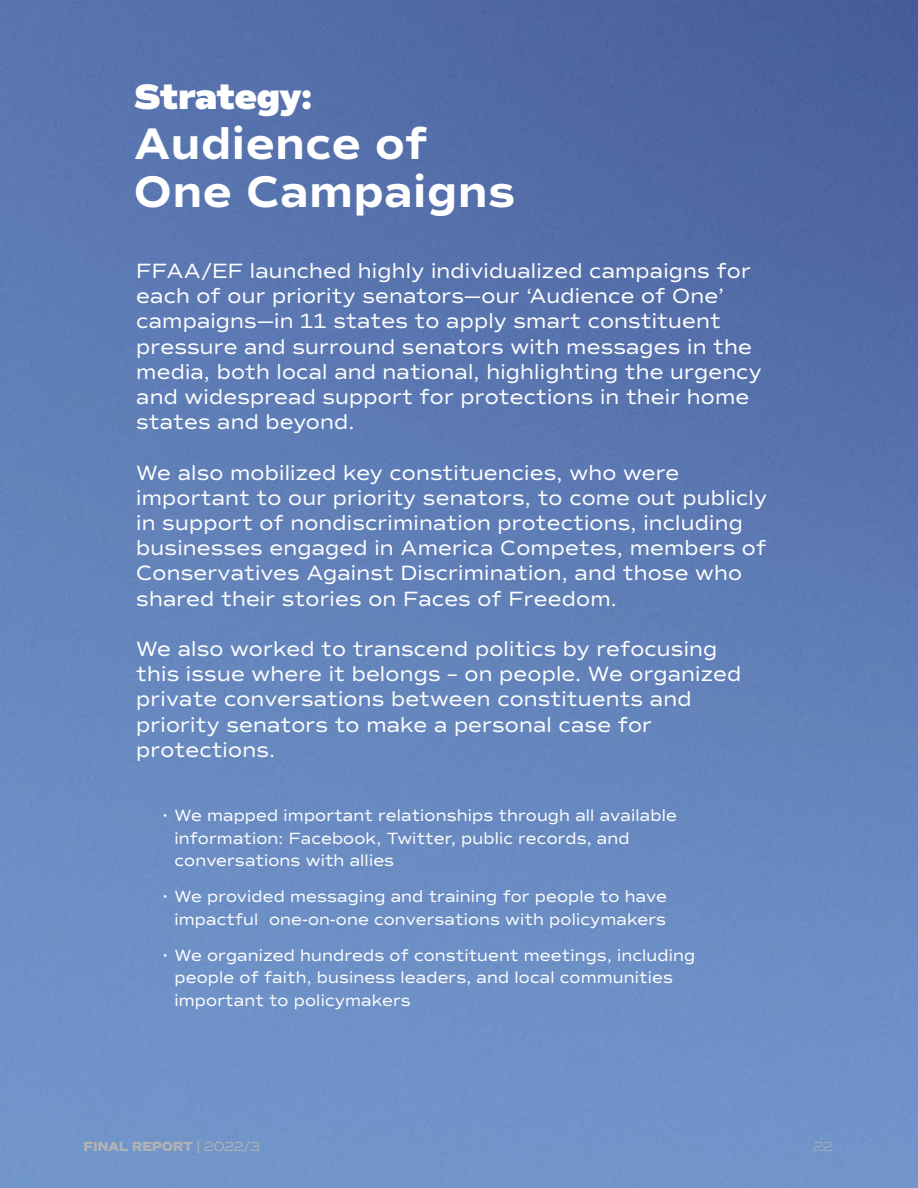
<style>
.page{position:relative;width:918px;height:1188px;background:#fff}
.page>*{position:absolute;margin:0;border:0;box-sizing:border-box;transform-origin:0 0}
.t1{font:700 45px/48px "Commuters Sans";letter-spacing:.01em;color:#fff}
.t2{font:800 36px "Commuters Sans";letter-spacing:-.03em;color:#fff}
.t3{font:21px/25.2px "Commuters Sans";letter-spacing:.01em;color:#fff}
.t4{font:16.5px/22.5px "Commuters Sans";letter-spacing:.01em;color:#fff}
.t5{font:800 13.5px "Commuters Sans";letter-spacing:-.03em;color:#b1b3b5}
.t6{font:300 13.5px "Commuters Sans";color:#b1b3b5}
.s1{font-weight:400}
</style>
<div class="page">
<img style="left:0;top:0;width:918px;height:1188px">
<h2 class="t2" style="left:134px;top:75px;width:180px">Strategy:</h2>
<h1 class="t1" style="left:134px;top:120px;width:383px">Audience of<br>One Campaigns</h1>
<p class="t3" style="left:136px;top:258px;width:627px">FFAA/EF launched highly individualized campaigns for each of our priority senators—our ‘Audience of One’ campaigns—in 11 states to apply smart constituent pressure and surround senators with messages in the media, both local and national, highlighting the urgency and widespread support for protections in their home states and beyond.</p>
<p class="t3" style="left:136px;top:460px;width:632px">We also mobilized key constituencies, who were important to our priority senators, to come out publicly in support of nondiscrimination protections, including businesses engaged in America Competes, members of Conservatives Against Discrimination, and those who shared their stories on Faces of Freedom.</p>
<p class="t3" style="left:136px;top:636px;width:607px">We also worked to transcend politics by refocusing this issue where it belongs – on people. We organized private conversations between constituents and priority senators to make a personal case for protections.</p>
<p class="t4" style="left:175px;top:804px;width:504px;text-indent:-13px">• We mapped important relationships through all available information: Facebook, Twitter, public records, and conversations with allies</p>
<p class="t4" style="left:161px;top:885px;width:507px;text-align:right">• We provided messaging and training for people to have impactful one-on-one conversations with policymakers</p>
<p class="t4" style="left:175px;top:944px;width:522px;text-indent:-13px">• We organized hundreds of constituent meetings, including people of faith, business leaders, and local communities important to policymakers</p>
<p class="t5" style="left:84px;top:1138px;width:178px">FINAL REPORT <span class="s1">| 2022/3</span></p>
<p class="t6" style="left:813px;top:1138px;width:21px">22</p>
</div>
